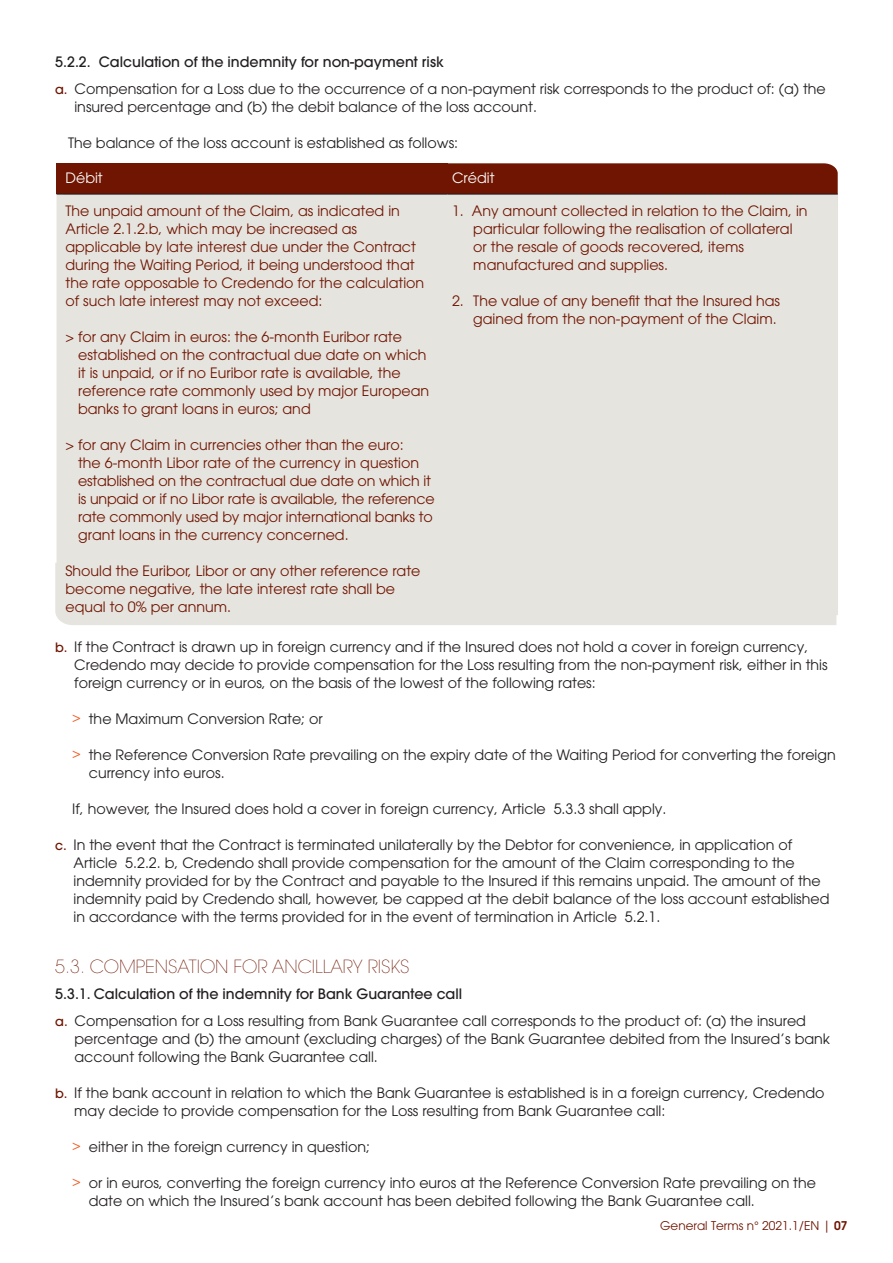
<style>
.page{position:relative;width:893px;height:1263px;background:#fff}
.page>*{position:absolute;margin:0;border:0;box-sizing:border-box;transform-origin:0 0}
.t1{font:200 18px "Avant Garde";color:#6f1501}
.t2{font:14.25px/18px "Avant Garde";color:#231f20}
.t3{font:14.25px/18px "Avant Garde";color:#6f1501}
.t4{font:14.25px "Avant Garde";color:#fff}
.t5{font:12px "Avant Garde";color:#6f1501}
.s1{font-weight:500}
.s2{font-family:"Avant Gar Goth";font-weight:500;color:#6f1501}
.s3{color:#f15921}
.s4{font-family:"ITC Avant Garde Std"}
.s5{font-weight:600}
</style>
<div class="page">
<div style="left:448px;top:163px;width:390px;height:31px;background:#6f1501"></div>
<div style="left:55px;top:563px;width:781px;height:62px;background:#e6e4df"></div>
<div style="left:57px;top:163px;width:391px;height:31px;background:#6f1501"></div>
<div style="left:57px;top:195px;width:780px;height:420px;background:#e6e4df"></div>
<hr style="left:447px;top:194px;width:1px;height:421px;background:#e6e4df">
<hr style="left:837px;top:194px;width:1px;height:421px;background:#e6e4df">
<hr style="left:57px;top:194px;width:391px;height:1px;background:#231f20">
<hr style="left:448px;top:194px;width:390px;height:1px;background:#231f20">
<p class="t2" style="left:55px;top:48px;width:772px;line-height:27px"><span class="s1">5.2.2. Calculation of the indemnity for non-payment risk<br></span><span class="s2">a.</span> Compensation for a Loss due to the occurrence of a non-payment risk corresponds to the product of: (a) the</p>
<p class="t2" style="left:74px;top:97px;width:464px">insured percentage and (b) the debit balance of the loss account.</p>
<p class="t2" style="left:68px;top:133px;width:392px">The balance of the loss account is established as follows:</p>
<p class="t4" style="left:66px;top:169px;width:39px">Débit</p>
<p class="t4" style="left:452px;top:169px;width:44px">Crédit</p>
<p class="t3" style="left:66px;top:202px;width:360px">The unpaid amount of the Claim, as indicated in Article 2.1.2.b, which may be increased as applicable by late interest due under the Contract during the Waiting Period, it being understood that the rate opposable to Credendo for the calculation of such late interest may not exceed:</p>
<p class="t3" style="left:78px;top:328px;width:352px;text-indent:-13px">&gt; for any Claim in euros: the 6-month Euribor rate established on the contractual due date on which it is unpaid, or if no Euribor rate is available, the reference rate commonly used by major European banks to grant loans in euros; and</p>
<p class="t3" style="left:78px;top:436px;width:358px;text-indent:-13px">&gt; for any Claim in currencies other than the euro:<br>the 6-month Libor rate of the currency in question established on the contractual due date on which it is unpaid or if no Libor rate is available, the reference rate commonly used by major international banks to grant loans in the currency concerned.</p>
<p class="t3" style="left:66px;top:562px;width:356px">Should the Euribor, Libor or any other reference rate become negative, the late interest rate shall be equal to 0% per annum.</p>
<p class="t3" style="left:473px;top:202px;width:336px;text-indent:-21px">1. Any amount collected in relation to the Claim, in particular following the realisation of collateral or the resale of goods recovered, items manufactured and supplies.</p>
<p class="t3" style="left:452px;top:292px;width:330px;text-align:right">2. The value of any benefit that the Insured has gained from the non-payment of the Claim.</p>
<p class="t2" style="left:74px;top:637px;width:755px;text-indent:-19px"><span class="s2">b.</span> If the Contract is drawn up in foreign currency and if the Insured does not hold a cover in foreign currency,<br>Credendo may decide to provide compensation for the Loss resulting from the non-payment risk, either in this foreign currency or in euros, on the basis of the lowest of the following rates:</p>
<p class="t2" style="left:72px;top:709px;width:252px"><span class="s3">&gt;</span> the Maximum Conversion Rate; or</p>
<p class="t2" style="left:89px;top:745px;width:748px;text-indent:-17px"><span class="s3">&gt;</span> the Reference Conversion Rate prevailing on the expiry date of the Waiting Period for converting the foreign currency into euros.</p>
<p class="t2" style="left:72px;top:799px;width:596px">If, however, the Insured does hold a cover in foreign currency, Article 5.3.3 shall apply.</p>
<p class="t2" style="left:74px;top:835px;width:757px;text-indent:-18px"><span class="s2">c.</span> In the event that the Contract is terminated unilaterally by the Debtor for convenience, in application of Article 5.2.2. b, Credendo shall provide compensation for the amount of the Claim corresponding to the indemnity provided for by the Contract and payable to the Insured if this remains unpaid. The amount of the indemnity paid by Credendo shall, however, be capped at the debit balance of the loss account established in accordance with the terms provided for in the event of termination in Article 5.2.1.</p>
<p class="t1" style="left:55px;top:956px;width:356px">5.3. COMPENSATION FOR ANCILLARY RISKS</p>
<p class="t2" style="left:55px;top:980px;width:752px;line-height:27px"><span class="s1">5.3.1. Calculation of the indemnity for Bank Guarantee call<br></span><span class="s2">a.</span> Compensation for a Loss resulting from Bank Guarantee call corresponds to the product of: (a) the insured</p>
<p class="t2" style="left:74px;top:1029px;width:757px">percentage and (b) the amount (excluding charges) of the Bank Guarantee debited from the Insured’s bank account following the Bank Guarantee call.</p>
<p class="t2" style="left:74px;top:1083px;width:752px;text-indent:-19px"><span class="s2">b.</span> If the bank account in relation to which the Bank Guarantee is established is in a foreign currency, Credendo may decide to provide compensation for the Loss resulting from Bank Guarantee call:</p>
<p class="t2" style="left:72px;top:1137px;width:299px"><span class="s3">&gt;</span> either in the foreign currency in question;</p>
<p class="t2" style="left:89px;top:1173px;width:729px;text-indent:-17px"><span class="s3">&gt;</span> or in euros, converting the foreign currency into euros at the Reference Conversion Rate prevailing on the date on which the Insured’s bank account has been debited following the Bank Guarantee call.</p>
<p class="t5" style="left:660px;top:1218px;width:189px">General Terms n° 2021<span class="s4">.1</span>/EN | <span class="s5">07</span></p>
</div>
